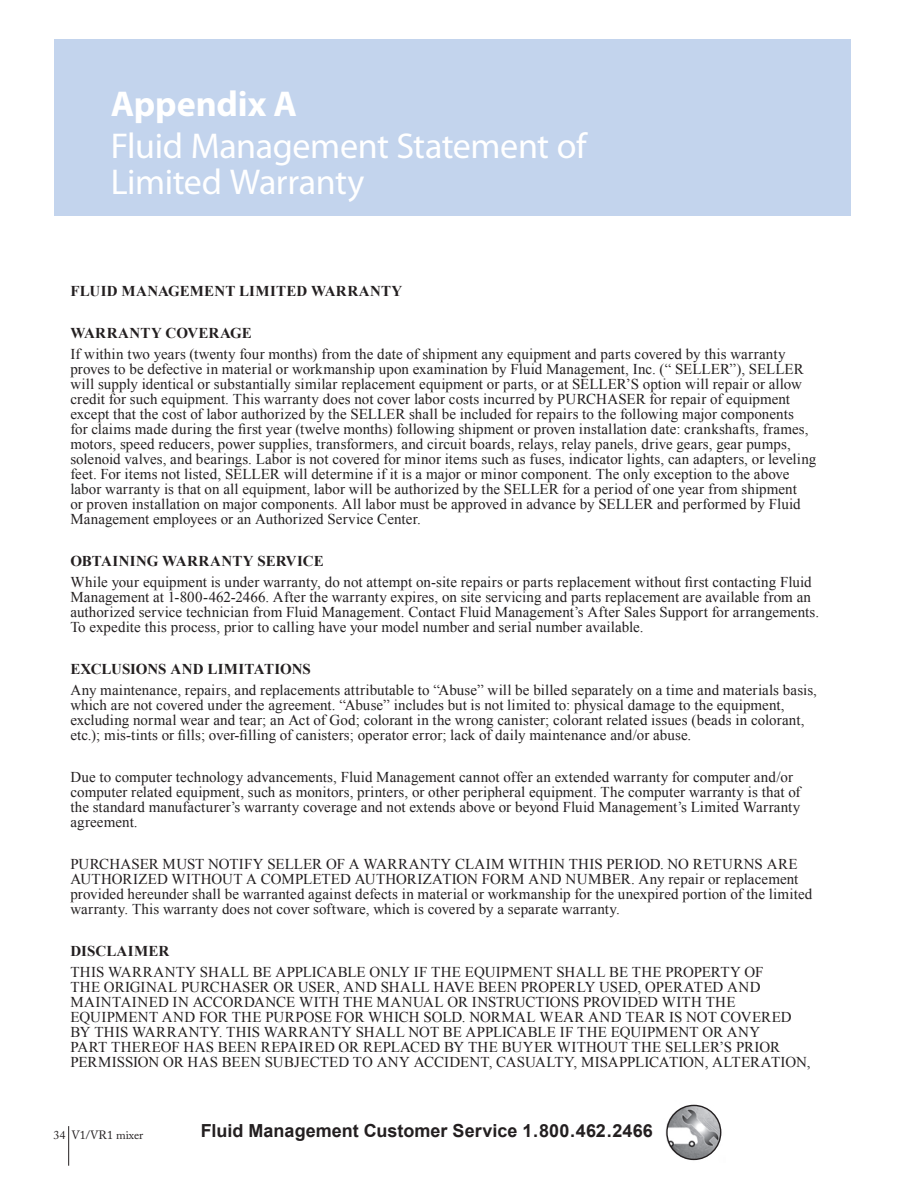
<style>
.page{position:relative;width:918px;height:1188px;background:#fff}
.page>*{position:absolute;margin:0;border:0;box-sizing:border-box;transform-origin:0 0}
.t1{font:36px/42px "Myriad Pro";letter-spacing:-.01em;color:#fff}
.t2{font:700 36px "Myriad Pro";letter-spacing:-.005em;color:#fff}
.t3{font:700 18px "Arial";color:#231f20}
.t4{font:15px/15px "Times New Roman";letter-spacing:.005em;color:#231f20}
.t5{font:700 15px "Times New Roman";letter-spacing:.02em;color:#231f20}
.t6{font:12px "Adobe Caslon Pro";color:#231f20}
.s1{font-weight:700}
</style>
<div class="page">
<img style="left:665px;top:1104px;width:57px;height:57px">
<div style="left:666px;top:1105px;width:55px;height:55px;border:1px solid #231f20;border-radius:50%"></div>
<hr style="left:68px;top:1126px;width:1px;height:40px;background:#231f20">
<div style="left:54px;top:39px;width:796px;height:177px;background:#c3d4ed"></div>
<p class="t1" style="left:111px;top:83px;width:477px"><span class="s1">Appendix A<br></span>Fluid Management Statement of</p>
<p class="t1" style="left:111px;top:161px;width:255px">Limited Warranty</p>
<p class="t2" style="left:116px;top:106px;width:205px">What’s next?</p>
<p class="t5" style="left:70px;top:280px;width:334px">FLUID MANAGEMENT LIMITED WARRANTY</p>
<p class="t4" style="left:70px;top:322px;width:717px;line-height:21px"><span class="s1">WARRANTY COVERAGE<br></span>If within two years (twenty four months) from the date of shipment any equipment and parts covered by this warranty</p>
<p class="t4" style="left:70px;top:361px;width:747px">proves to be defective in material or workmanship upon examination by Fluid Management, Inc. (“ SELLER”), SELLER will supply identical or substantially similar replacement equipment or parts, or at SELLER’S option will repair or allow credit for such equipment. This warranty does not cover labor costs incurred by PURCHASER for repair of equipment except that the cost of labor authorized by the SELLER shall be included for repairs to the following major components<br>for claims made during the first year (twelve months) following shipment or proven installation date: crankshafts, frames, motors, speed reducers, power supplies, transformers, and circuit boards, relays, relay panels, drive gears, gear pumps, solenoid valves, and bearings. Labor is not covered for minor items such as fuses, indicator lights, can adapters, or leveling feet. For items not listed, SELLER will determine if it is a major or minor component. The only exception to the above labor warranty is that on all equipment, labor will be authorized by the SELLER for a period of one year from shipment<br>or proven installation on major components. All labor must be approved in advance by SELLER and performed by Fluid Management employees or an Authorized Service Center.</p>
<p class="t4" style="left:70px;top:550px;width:743px;line-height:21px"><span class="s1">OBTAINING WARRANTY SERVICE<br></span>While your equipment is under warranty, do not attempt on-site repairs or parts replacement without first contacting Fluid</p>
<p class="t4" style="left:70px;top:589px;width:750px">Management at 1-800-462-2466. After the warranty expires, on site servicing and parts replacement are available from an authorized service technician from Fluid Management. Contact Fluid Management’s After Sales Support for arrangements.<br>To expedite this process, prior to calling have your model number and serial number available.</p>
<p class="t4" style="left:70px;top:658px;width:748px;line-height:21px"><span class="s1">EXCLUSIONS AND LIMITATIONS<br></span>Any maintenance, repairs, and replacements attributable to “Abuse” will be billed separately on a time and materials basis,</p>
<p class="t4" style="left:70px;top:697px;width:736px">which are not covered under the agreement. “Abuse” includes but is not limited to: physical damage to the equipment, excluding normal wear and tear; an Act of God; colorant in the wrong canister; colorant related issues (beads in colorant, etc.); mis-tints or fills; over-filling of canisters; operator error; lack of daily maintenance and/or abuse.</p>
<p class="t4" style="left:70px;top:769px;width:732px">Due to computer technology advancements, Fluid Management cannot offer an extended warranty for computer and/or computer related equipment, such as monitors, printers, or other peripheral equipment. The computer warranty is that of the standard manufacturer’s warranty coverage and not extends above or beyond Fluid Management’s Limited Warranty agreement.</p>
<p class="t4" style="left:70px;top:856px;width:743px">PURCHASER MUST NOTIFY SELLER OF A WARRANTY CLAIM WITHIN THIS PERIOD. NO RETURNS ARE AUTHORIZED WITHOUT A COMPLETED AUTHORIZATION FORM AND NUMBER. Any repair or replacement provided hereunder shall be warranted against defects in material or workmanship for the unexpired portion of the limited warranty. This warranty does not cover software, which is covered by a separate warranty.</p>
<p class="t4" style="left:70px;top:940px;width:695px;line-height:21px"><span class="s1">DISCLAIMER<br></span>THIS WARRANTY SHALL BE APPLICABLE ONLY IF THE EQUIPMENT SHALL BE THE PROPERTY OF</p>
<p class="t4" style="left:70px;top:979px;width:742px">THE ORIGINAL PURCHASER OR USER, AND SHALL HAVE BEEN PROPERLY USED, OPERATED AND MAINTAINED IN ACCORDANCE WITH THE MANUAL OR INSTRUCTIONS PROVIDED WITH THE EQUIPMENT AND FOR THE PURPOSE FOR WHICH SOLD. NORMAL WEAR AND TEAR IS NOT COVERED BY THIS WARRANTY. THIS WARRANTY SHALL NOT BE APPLICABLE IF THE EQUIPMENT OR ANY<br>PART THEREOF HAS BEEN REPAIRED OR REPLACED BY THE BUYER WITHOUT THE SELLER’S PRIOR PERMISSION OR HAS BEEN SUBJECTED TO ANY ACCIDENT, CASUALTY, MISAPPLICATION, ALTERATION,</p>
<p class="t6" style="left:54px;top:1127px;width:91px">34 V1/VR1 mixer</p>
<p class="t3" style="left:201px;top:1119px;width:453px">Fluid Management Customer Service 1 . 800 . 462 . 2466</p>
</div>
